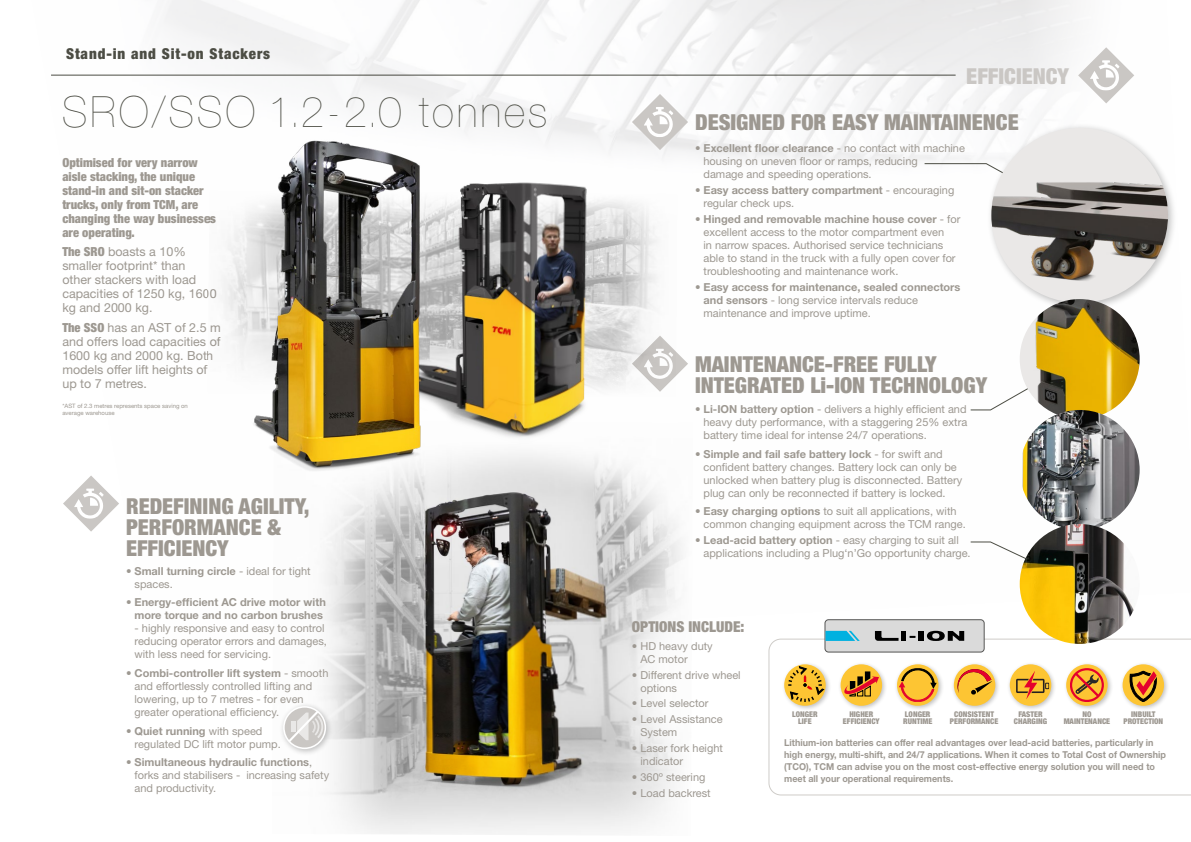
<style>
.page{position:relative;width:1191px;height:842px;background:#fff}
.page>*{position:absolute;margin:0;border:0;box-sizing:border-box;transform-origin:0 0}
.t1{font:200 43px "Helvetica Neue";letter-spacing:.07em;color:#4c4d44}
.t2{font:900 condensed 22px/21px "Helvetica Neue";color:#9d9891}
.t3{font:900 condensed 22px "Helvetica Neue";color:#cac7c4}
.t4{font:900 condensed 15px "Helvetica Neue";letter-spacing:.06em;color:#4c4d44}
.t5{font:900 condensed 15px "Helvetica Neue";color:#9d9891}
.t6{font:12.5px/14px "Helvetica Neue";color:#9d9891}
.t7{font:900 condensed 12.5px/14px "Helvetica Neue";color:#9d9891}
.t8{font:11px/13px "Helvetica Neue";color:#9d9891}
.t9{font:700 11px/13px "Helvetica Neue";color:#9d9891;text-align:center}
.t10{font:700 9.5px/12px "Helvetica Neue";color:#9d9891;scale:.95 1}
.t11{font:900 condensed 7.9px/7.3px "Helvetica Neue";color:#9d9891;text-align:center}
.t12{font:6px/7.2px "Helvetica Neue";color:#9d9891}
.s1{font-weight:900;font-stretch:condensed}
.s2{font-weight:700}
.s3{font-weight:400}
</style>
<div class="page">
<img style="left:51px;top:0;width:1140px;height:639px">
<hr style="left:51px;top:75px;width:904px;height:1px;background:#4c4d44">
<svg style="left:1078px;top:47px;width:56px;height:56px"></svg>
<svg style="left:924px;top:163px;width:62px;height:53px"></svg>
<img style="left:272px;top:421px;width:421px;height:413px">
<svg style="left:632px;top:94px;width:56px;height:56px"></svg>
<svg style="left:677px;top:336px;width:11px;height:56px"></svg>
<div style="left:986px;top:123px;width:191px;height:189px;background:#000;opacity:.25"></div>
<img style="left:991px;top:128px;width:177px;height:175px">
<svg style="left:970px;top:541px;width:67px;height:44px"></svg>
<svg style="left:970px;top:358px;width:77px;height:52px"></svg>
<svg style="left:63px;top:475px;width:56px;height:57px"></svg>
<div style="left:279px;top:702px;width:55px;height:55px;background:#000;opacity:.25"></div>
<svg style="left:284px;top:707px;width:41px;height:41px"></svg>
<svg style="left:285px;top:707px;width:39px;height:38px"></svg>
<div style="left:283px;top:706px;width:43px;height:43px;border:2px solid #fff;border-radius:50%"></div>
<img style="left:1019px;top:299px;width:120px;height:120px;border-radius:60px">
<img style="left:1019px;top:410px;width:120px;height:120px;border-radius:60px">
<svg style="left:768px;top:639px;width:423px;height:156px"></svg>
<svg style="left:824px;top:619px;width:160px;height:33px"></svg>
<svg style="left:825px;top:620px;width:158px;height:31px;background:#b6c1c3"></svg>
<img style="left:1019px;top:524px;width:120px;height:120px;border-radius:60px">
<img style="left:207px;top:172px;width:470px;height:284px">
<img style="left:221px;top:121px;width:234px;height:350px">
<h3 class="t4" style="left:66px;top:45px;width:206px">Stand-in and Sit-on Stackers</h3>
<h1 class="t1" style="left:62px;top:87px;width:487px">SRO/SSO 1.2-2.0 tonnes</h1>
<p class="t7" style="left:62px;top:155px;width:155px">Optimised for very narrow aisle stacking, the unique stand-in and sit-on stacker trucks, only from TCM, are changing the way businesses are operating.</p>
<p class="t6" style="left:62px;top:245px;width:156px"><span class="s1">The SRO</span> boasts a 10% smaller footprint* than other stackers with load capacities of 1250 kg, 1600 kg and 2000 kg.</p>
<p class="t6" style="left:62px;top:320px;width:160px"><span class="s1">The SSO</span> has an AST of 2.5 m and offers load capacities of<br>1600 kg and 2000 kg. Both models offer lift heights of up to 7 metres.</p>
<p class="t12" style="left:62px;top:402px;width:127px">*AST of 2.3 metres represents space saving on average warehouse</p>
<h2 class="t2" style="left:126px;top:495px;width:185px">REDEFINING AGILITY,<br>PERFORMANCE &amp;<br>EFFICIENCY</h2>
<p class="t8" style="left:134px;top:564px;width:178px;text-indent:-9px">• <span class="s2">Small turning circle</span> - ideal for tight spaces.</p>
<p class="t9" style="left:126px;top:595px;width:201px"><span class="s3">•</span> Energy-efficient AC drive motor with more torque and no carbon brushes</p>
<p class="t8" style="left:134px;top:622px;width:194px">- highly responsive and easy to control reducing operator errors and damages, with less need for servicing.</p>
<p class="t8" style="left:134px;top:666px;width:195px;text-indent:-9px">• <span class="s2">Combi-controller lift system</span> - smooth and effortlessly controlled lifting and lowering, up to 7 metres - for even greater operational efficiency.</p>
<p class="t8" style="left:134px;top:724px;width:148px;text-indent:-9px">• <span class="s2">Quiet running</span> with speed regulated DC lift motor pump.</p>
<p class="t8" style="left:134px;top:756px;width:196px;text-indent:-9px">• <span class="s2">Simultaneous hydraulic functions</span>, forks and stabilisers - increasing safety and productivity.</p>
<h2 class="t3" style="left:966px;top:62px;width:104px">EFFICIENCY</h2>
<h2 class="t2" style="left:695px;top:111px;width:325px">DESIGNED FOR EASY MAINTAINENCE</h2>
<p class="t8" style="left:703px;top:142px;width:263px;text-indent:-9px">• <span class="s2">Excellent floor clearance</span> - no contact with machine housing on uneven floor or ramps, reducing<br>damage and speeding operations.</p>
<p class="t8" style="left:703px;top:183px;width:252px;text-indent:-9px">• <span class="s2">Easy access battery compartment</span> - encouraging regular check ups.</p>
<p class="t8" style="left:703px;top:212px;width:258px;text-indent:-9px">• <span class="s2">Hinged and removable machine house cover</span> - for excellent access to the motor compartment even<br>in narrow spaces. Authorised service technicians able to stand in the truck with a fully open cover for troubleshooting and maintenance work.</p>
<p class="t8" style="left:703px;top:280px;width:258px;text-indent:-9px">• <span class="s2">Easy access for maintenance, sealed connectors and sensors</span> - long service intervals reduce maintenance and improve uptime.</p>
<h2 class="t2" style="left:695px;top:353px;width:294px">MAINTENANCE-FREE FULLY<br>INTEGRATED Li-ION TECHNOLOGY</h2>
<p class="t8" style="left:703px;top:402px;width:265px;text-align:justify;text-indent:-9px">• <span class="s2">Li-ION battery option</span> - delivers a highly efficient and heavy duty performance, with a staggering 25% extra battery time ideal for intense 24/7 operations.</p>
<p class="t8" style="left:703px;top:447px;width:260px;text-indent:-9px">• <span class="s2">Simple and fail safe battery lock</span> - for swift and confident battery changes. Battery lock can only be unlocked when battery plug is disconnected. Battery plug can only be reconnected if battery is locked.</p>
<p class="t8" style="left:703px;top:505px;width:264px;text-indent:-9px">• <span class="s2">Easy charging options</span> to suit all applications, with common changing equipment across the TCM range.</p>
<p class="t8" style="left:703px;top:534px;width:269px;text-indent:-9px">• <span class="s2">Lead-acid battery option</span> - easy charging to suit all applications including a Plug‘n’Go opportunity charge.</p>
<h3 class="t5" style="left:632px;top:617px;width:114px">OPTIONS INCLUDE:</h3>
<p class="t8" style="left:640px;top:639px;width:74px;text-indent:-9px">• HD heavy duty<br>AC motor</p>
<p class="t8" style="left:640px;top:668px;width:102px;text-indent:-9px">• Different drive wheel options</p>
<p class="t8" style="left:632px;top:697px;width:78px">• Level selector</p>
<p class="t8" style="left:640px;top:713px;width:84px;text-indent:-9px">• Level Assistance<br>System</p>
<p class="t8" style="left:640px;top:741px;width:84px;text-indent:-9px">• Laser fork height indicator</p>
<p class="t8" style="left:632px;top:770px;width:75px">• 360º steering</p>
<p class="t8" style="left:632px;top:786px;width:80px">• Load backrest</p>
<p class="t11" style="left:792px;top:710px;width:27px">LONGER<br>LIFE</p>
<p class="t11" style="left:1014px;top:710px;width:35px">FASTER<br>CHARGING</p>
<p class="t11" style="left:843px;top:710px;width:38px">HIGHER<br>EFFICIENCY</p>
<p class="t11" style="left:1063px;top:710px;width:48px">NO<br>MAINTENANCE</p>
<p class="t11" style="left:903px;top:710px;width:31px;text-align:left">LONGER<br>RUNTIME</p>
<p class="t11" style="left:1123px;top:710px;width:41px">INBUILT<br>PROTECTION</p>
<p class="t11" style="left:950px;top:710px;width:50px">CONSISTENT<br>PERFORMANCE</p>
<p class="t10" style="left:784px;top:736px;width:403px">Lithium-ion batteries can offer real advantages over lead-acid batteries, particularly in high energy, multi-shift, and 24/7 applications. When it comes to Total Cost of Ownership (TCO), TCM can advise you on the most cost-effective energy solution you will need to meet all your operational requirements.</p>
</div>
